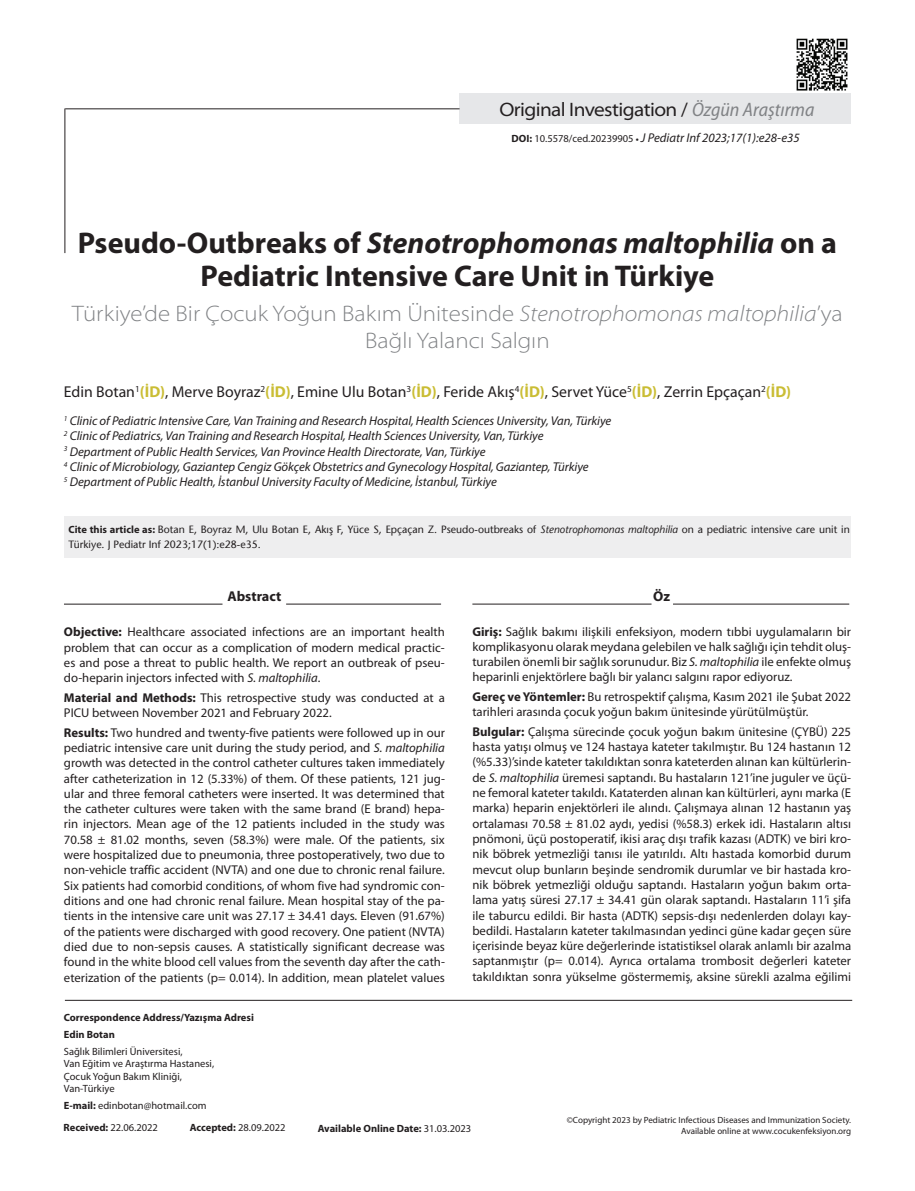
<style>
.page{position:relative;width:915px;height:1191px;background:#fff}
.page>*{position:absolute;margin:0;border:0;box-sizing:border-box;transform-origin:0 0}
.t1{font:700 30px/33px "Myriad Pro";color:#231f20;text-align:center}
.t2{font:300 semi-expanded 22.5px/27px "Myriad Pro";color:#808285;text-align:center}
.t3{font:semi-expanded 19.5px "Myriad Pro";letter-spacing:-.03em;color:#231f20}
.t4{font:15.75px "Myriad Pro";color:#231f20}
.t5{font:700 14.25px "Myriad Pro";color:#231f20}
.t6{font:12.75px/15.3px "Myriad Pro";color:#231f20;text-align:justify}
.t7{font:italic 12.75px/15.3px "Myriad Pro";letter-spacing:-.005em;color:#231f20}
.t8{font:500 10.5px/15.8px "Stone Sans Std";color:#231f20}
.t9{font:10.5px/12.6px "Myriad Pro";color:#231f20}
.t10{font:700 10.5px/16.8px "Myriad Pro";color:#231f20}
.t11{font:9px/10.8px "Myriad Pro";color:#231f20;text-align:right}
.s1{font-stretch:normal}
.s2{font-style:italic;font-stretch:semi-condensed;color:#808285}
.s3{font-weight:700;font-style:normal;font-size:10.5px}
.s4{font-style:normal;font-size:10.5px}
.s5{font-weight:700;font-style:normal;font-size:9px}
.s6{font-style:italic}
.s7{font-weight:700;color:#cabd34}
.s8{font-family:"Myriad Pro";font-weight:700}
.s9{font-weight:700}
.s10{font-weight:400}
</style>
<div class="page">
<img style="left:796px;top:38px;width:52px;height:53px">
<div style="left:459px;top:94px;width:391px;height:30px;background:#e6e7e9"></div>
<hr style="left:64px;top:108px;width:1px;height:145px;background:#231f20">
<hr style="left:65px;top:108px;width:394px;height:1px;background:#231f20">
<hr style="left:65px;top:1000px;width:786px;height:1px;background:#231f20">
<div style="left:64px;top:516px;width:786px;height:41px;background:#eeeeef"></div>
<hr style="left:472px;top:603px;width:179px;height:1px;background:#231f20">
<hr style="left:672px;top:603px;width:177px;height:1px;background:#231f20">
<hr style="left:64px;top:604px;width:158px;height:1px;background:#231f20">
<hr style="left:286px;top:603px;width:155px;height:1px;background:#231f20">
<h3 class="t3" style="left:499px;top:99px;width:316px">Original Investigation <span class="s1">/</span> <span class="s2">Özgün Araştırma</span></h3>
<p class="t7" style="left:511px;top:131px;width:289px"><span class="s3">DOI:</span> <span class="s4">10.5578/ced.20239905</span> <span class="s5">•</span> J Pediatr Inf 2023;17(1):e28-e35</p>
<h1 class="t1" style="left:78px;top:226px;width:760px">Pseudo-Outbreaks of <span class="s6">Stenotrophomonas maltophilia</span> on a<br>Pediatric Intensive Care Unit in Türkiye</h1>
<h2 class="t2" style="left:72px;top:300px;width:771px">Türkiye’de Bir Çocuk Yoğun Bakım Ünitesinde <span class="s6">Stenotrophomonas maltophilia</span>’ya<br>Bağlı Yalancı Salgın</h2>
<p class="t4" style="left:64px;top:383px;width:728px">Edin Botan<sup>1</sup><span class="s7">(İD)</span>, Merve Boyraz<sup>2</sup><span class="s7">(İD)</span>, Emine Ulu Botan<sup>3</sup><span class="s7">(İD)</span>, Feride Akış<sup>4</sup><span class="s7">(İD)</span>, Servet Yüce<sup>5</sup><span class="s7">(İD)</span>, Zerrin Epçaçan<sup>2</sup><span class="s7">(İD)</span></p>
<p class="t7" style="left:64px;top:413px;width:549px"><sup>1</sup> Clinic of Pediatric Intensive Care, Van Training and Research Hospital, Health Sciences University, Van, Türkiye <sup>2</sup> Clinic of Pediatrics, Van Training and Research Hospital, Health Sciences University, Van, Türkiye<br><sup>3</sup> Department of Public Health Services, Van Province Health Directorate, Van, Türkiye<br><sup>4</sup> Clinic of Microbiology, Gaziantep Cengiz Gökçek Obstetrics and Gynecology Hospital, Gaziantep, Türkiye<br><sup>5</sup> Department of Public Health, İstanbul University Faculty of Medicine, İstanbul, Türkiye</p>
<p class="t8" style="left:68px;top:521px;width:782px"><span class="s8">Cite this article as:</span> Botan E, Boyraz M, Ulu Botan E, Akış F, Yüce S, Epçaçan Z. Pseudo-outbreaks of <span class="s6">Stenotrophomonas maltophilia</span> on a pediatric intensive care unit in<br>Türkiye. J Pediatr Inf 2023;17(1):e28-e35.</p>
<p class="t5" style="left:227px;top:588px;width:55px">Abstract</p>
<p class="t6" style="left:64px;top:624px;width:382px"><span class="s9">Objective:</span> Healthcare associated infections are an important health problem that can occur as a complication of modern medical practic&shy;es and pose a threat to public health. We report an outbreak of pseu&shy;do-heparin injectors infected with <span class="s6">S. maltophilia</span>.</p>
<p class="t6" style="left:64px;top:690px;width:382px"><span class="s9">Material and Methods:</span> This retrospective study was conducted at a<br>PICU between November 2021 and February 2022.</p>
<p class="t6" style="left:64px;top:725px;width:382px"><span class="s9">Results:</span> Two hundred and twenty-five patients were followed up in our pediatric intensive care unit during the study period, and <span class="s6">S. maltophilia </span>growth was detected in the control catheter cultures taken immediately after catheterization in 12 (5.33%) of them. Of these patients, 121 jug&shy;ular and three femoral catheters were inserted. It was determined that the catheter cultures were taken with the same brand (E brand) hepa&shy;rin injectors. Mean age of the 12 patients included in the study was 70.58 ± 81.02 months, seven (58.3%) were male. Of the patients, six were hospitalized due to pneumonia, three postoperatively, two due to non-vehicle traffic accident (NVTA) and one due to chronic renal failure.<br>Six patients had comorbid conditions, of whom five had syndromic con&shy;ditions and one had chronic renal failure. Mean hospital stay of the pa&shy;tients in the intensive care unit was 27.17 ± 34.41 days. Eleven (91.67%) of the patients were discharged with good recovery. One patient (NVTA) died due to non-sepsis causes. A statistically significant decrease was found in the white blood cell values from the seventh day after the cath&shy;eterization of the patients (p= 0.014). In addition, mean platelet values</p>
<p class="t10" style="left:64px;top:1009px;width:191px">Correspondence Address/Yazışma Adresi<br>Edin Botan</p>
<p class="t9" style="left:64px;top:1045px;width:152px">Sağlık Bilimleri Üniversitesi,<br>Van Eğitim ve Araştırma Hastanesi,<br>Çocuk Yoğun Bakım Kliniği,<br>Van-Türkiye</p>
<p class="t9" style="left:64px;top:1099px;width:144px"><span class="s9">E-mail:</span> edinbotan@hotmail.com</p>
<p class="t5" style="left:653px;top:588px;width:18px">Öz</p>
<p class="t6" style="left:472px;top:624px;width:380px"><span class="s9">Giriş:</span> Sağlık bakımı ilişkili enfeksiyon, modern tıbbi uygulamaların bir komplikasyonu olarak meydana gelebilen ve halk sağlığı için tehdit oluş&shy;turabilen önemli bir sağlık sorunudur. Biz <span class="s6">S. maltophilia</span> ile enfekte olmuş heparinli enjektörlere bağlı bir yalancı salgını rapor ediyoruz.</p>
<p class="t6" style="left:472px;top:689px;width:380px"><span class="s9">Gereç ve Yöntemler:</span> Bu retrospektif çalışma, Kasım 2021 ile Şubat 2022 tarihleri arasında çocuk yoğun bakım ünitesinde yürütülmüştür.</p>
<p class="t6" style="left:472px;top:724px;width:380px"><span class="s9">Bulgular:</span> Çalışma sürecinde çocuk yoğun bakım ünitesine (ÇYBÜ) 225 hasta yatışı olmuş ve 124 hastaya kateter takılmıştır. Bu 124 hastanın 12 (%5.33)’sinde kateter takıldıktan sonra kateterden alınan kan kültürlerin&shy;de <span class="s6">S. maltophilia</span> üremesi saptandı. Bu hastaların 121’ine juguler ve üçü&shy;ne femoral kateter takıldı. Kataterden alınan kan kültürleri, aynı marka (E marka) heparin enjektörleri ile alındı. Çalışmaya alınan 12 hastanın yaş ortalaması 70.58 ± 81.02 aydı, yedisi (%58.3) erkek idi. Hastaların altısı pnömoni, üçü postoperatif, ikisi araç dışı trafik kazası (ADTK) ve biri kro&shy;nik böbrek yetmezliği tanısı ile yatırıldı. Altı hastada komorbid durum mevcut olup bunların beşinde sendromik durumlar ve bir hastada kro&shy;nik böbrek yetmezliği olduğu saptandı. Hastaların yoğun bakım orta&shy;lama yatış süresi 27.17 ± 34.41 gün olarak saptandı. Hastaların 11’i şifa ile taburcu edildi. Bir hasta (ADTK) sepsis-dışı nedenlerden dolayı kay&shy;bedildi. Hastaların kateter takılmasından yedinci güne kadar geçen süre içerisinde beyaz küre değerlerinde istatistiksel olarak anlamlı bir azalma saptanmıştır (p= 0.014). Ayrıca ortalama trombosit değerleri kateter takıldıktan sonra yükselme göstermemiş, aksine sürekli azalma eğilimi</p>
<p class="t9" style="left:64px;top:1121px;width:96px"><span class="s9">Received:</span> 22.06.2022</p>
<p class="t9" style="left:190px;top:1121px;width:97px"><span class="s9">Accepted:</span> 28.09.2022</p>
<p class="t11" style="left:566px;top:1114px;width:286px">©Copyright 2023 by Pediatric Infectious Diseases and Immunization Society.<br>Available online at www.cocukenfeksiyon.org</p>
<p class="t10" style="left:317px;top:1119px;width:155px">Available Online Date: <span class="s10">31.03.2023</span></p>
</div>
